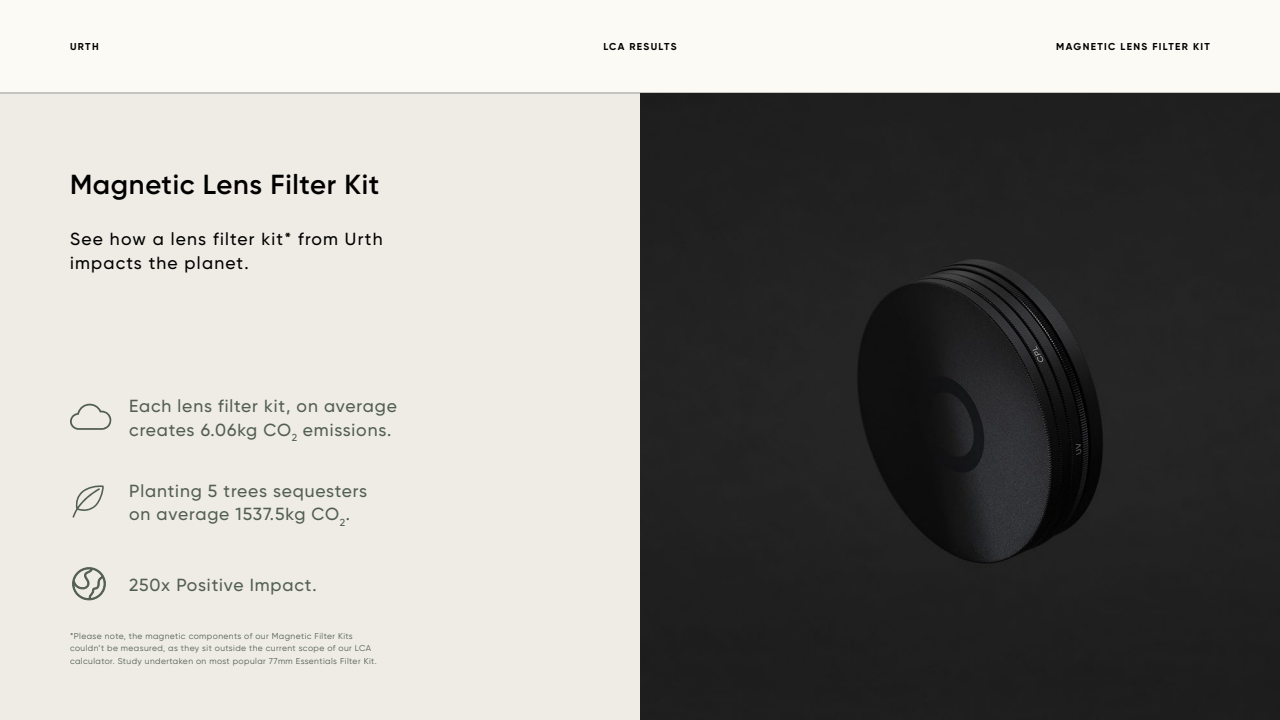
<style>
.page{position:relative;width:1280px;height:720px;background:#fbfaf4}
.page>*{position:absolute;margin:0;border:0;box-sizing:border-box;transform-origin:0 0}
.t1{font:600 27.5px "Gilroy";letter-spacing:.025em;color:#000}
.t2{font:500 17.5px/23.5px "Gilroy";letter-spacing:.05em;color:#525e54}
.t3{font:500 17.5px/23.5px "Gilroy";letter-spacing:.07em;color:#000}
.t4{font:700 10px "Gilroy";letter-spacing:.135em;color:#000}
.t5{font:8.5px/12.5px "Gilroy";letter-spacing:.05em;color:#525e54}
</style>
<div class="page">
<div style="left:0;top:92px;width:1280px;height:628px;background:#eeece4"></div>
<hr style="left:0;top:92px;width:1280px;height:2px;background:#979e98">
<img style="left:640px;top:94px;width:640px;height:626px">
<svg style="left:70px;top:404px;width:41px;height:26px"></svg>
<svg style="left:72px;top:485px;width:32px;height:33px"></svg>
<svg style="left:72px;top:567px;width:34px;height:34px"></svg>
<p class="t4" style="left:70px;top:40px;width:30px">URTH</p>
<p class="t4" style="left:603px;top:40px;width:75px">LCA RESULTS</p>
<p class="t4" style="left:1056px;top:40px;width:155px">MAGNETIC LENS FILTER KIT</p>
<h1 class="t1" style="left:70px;top:168px;width:311px">Magnetic Lens Filter Kit</h1>
<h2 class="t3" style="left:70px;top:227px;width:314px">See how a lens filter kit* from Urth impacts the planet.</h2>
<h2 class="t2" style="left:129px;top:394px;width:269px">Each lens filter kit, on average creates 6.06kg CO<sub>2</sub> emissions.</h2>
<h2 class="t2" style="left:129px;top:479px;width:239px">Planting 5 trees sequesters on average 1537.5kg CO<sub>2</sub>.</h2>
<h2 class="t2" style="left:129px;top:573px;width:189px">250x Positive Impact.</h2>
<p class="t5" style="left:70px;top:629px;width:308px">*Please note, the magnetic components of our Magnetic Filter Kits couldn’t be measured, as they sit outside the current scope of our LCA calculator. Study undertaken on most popular 77mm Essentials Filter Kit.</p>
</div>
